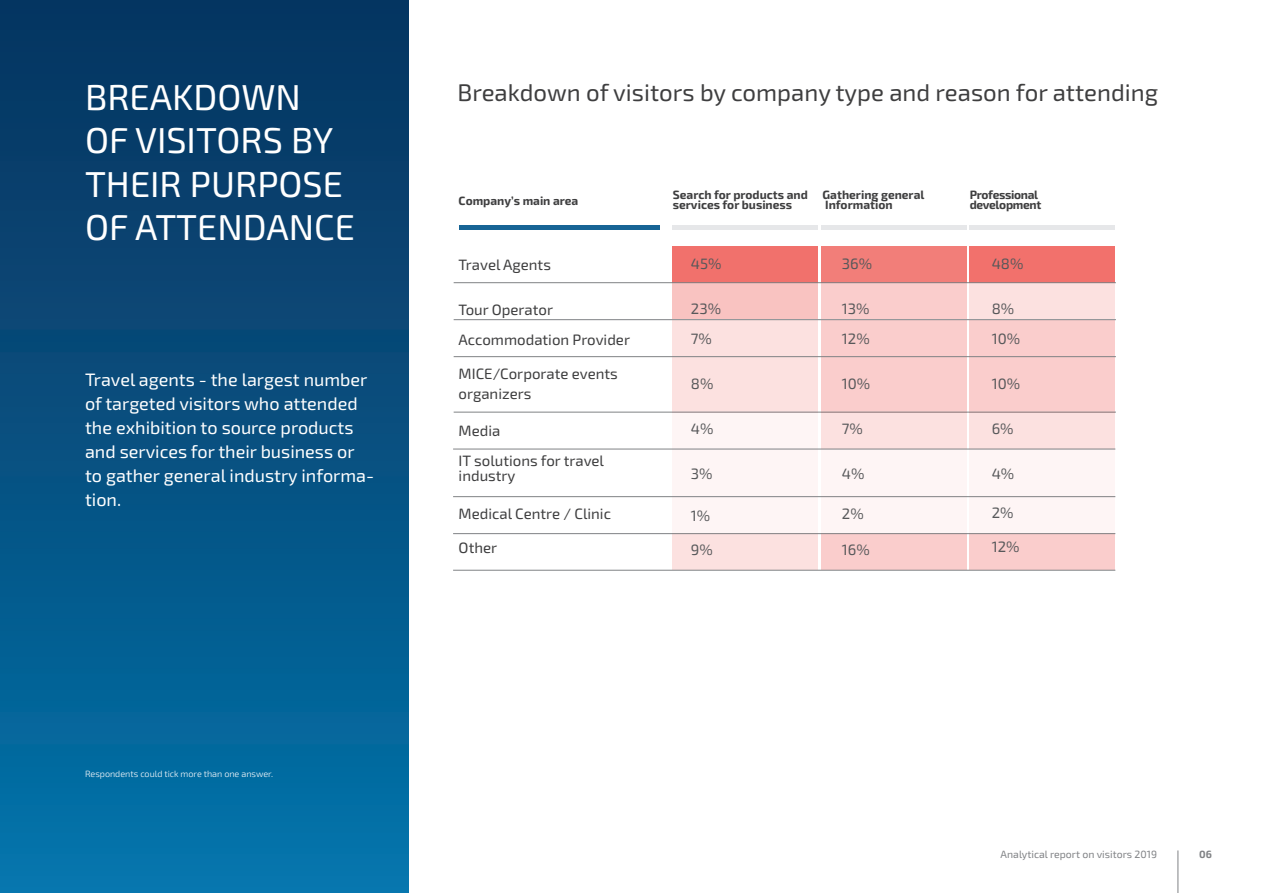
<style>
.page{position:relative;width:1263px;height:893px;background:#fff}
.page>*{position:absolute;margin:0;border:0;box-sizing:border-box;transform-origin:0 0}
.t1{font:36px/43.2px "Exo 2.0";color:#fff}
.t2{font:24px "Exo 2.0";color:#3e3e3f}
.t3{font:18px/24px "Exo 2.0";color:#fff}
.t4{font:15px/30px "Exo 2.0";color:#3e3e3f}
.t5{font:15px/30px "Exo 2.0";color:#57585a}
.t6{font:700 12px/10.5px "Exo 2.0";color:#3e3e3f}
.t7{font:700 12px/10.5px "Exo 2.0";letter-spacing:-.025em;color:#3e3e3f}
.t8{font:10.5px "Exo 2.0";color:#808285}
.t9{font:700 10.5px "Exo 2.0";color:#808285}
.t10{font:300 9px "Exo 2.0";color:#fff}
</style>
<div class="page">
<img style="left:0;top:0;width:408px;height:893px">
<div style="left:673px;top:320px;width:145px;height:37px;background:#fce1e0"></div>
<div style="left:821px;top:320px;width:145px;height:37px;background:#facdcc"></div>
<div style="left:970px;top:320px;width:145px;height:37px;background:#facdcc"></div>
<div style="left:673px;top:412px;width:145px;height:37px;background:#fef5f5"></div>
<div style="left:673px;top:449px;width:145px;height:47px;background:#fef5f5"></div>
<div style="left:673px;top:497px;width:145px;height:37px;background:#fef5f5"></div>
<div style="left:673px;top:533px;width:145px;height:37px;background:#fce1e0"></div>
<div style="left:821px;top:412px;width:145px;height:37px;background:#fce1e0"></div>
<div style="left:821px;top:449px;width:145px;height:48px;background:#fef5f5"></div>
<div style="left:821px;top:496px;width:145px;height:38px;background:#fef5f5"></div>
<div style="left:821px;top:533px;width:145px;height:37px;background:#facdcc"></div>
<div style="left:970px;top:412px;width:145px;height:37px;background:#fce1e0"></div>
<div style="left:970px;top:449px;width:145px;height:48px;background:#fef5f5"></div>
<div style="left:970px;top:496px;width:145px;height:38px;background:#fef5f5"></div>
<div style="left:970px;top:533px;width:145px;height:37px;background:#facdcc"></div>
<div style="left:673px;top:357px;width:145px;height:55px;background:#fce1e0"></div>
<div style="left:821px;top:357px;width:145px;height:55px;background:#facdcc"></div>
<div style="left:970px;top:357px;width:145px;height:55px;background:#facdcc"></div>
<div style="left:673px;top:282px;width:145px;height:37px;background:#f9c3c1"></div>
<div style="left:821px;top:282px;width:145px;height:37px;background:#facdcc"></div>
<div style="left:970px;top:282px;width:145px;height:37px;background:#fce1e0"></div>
<div style="left:673px;top:246px;width:145px;height:37px;background:#f1716c"></div>
<div style="left:821px;top:246px;width:145px;height:37px;background:#f27e79"></div>
<div style="left:970px;top:246px;width:145px;height:37px;background:#f2716c"></div>
<hr style="left:821px;top:226px;width:145px;height:4px;background:#e6e7e9">
<hr style="left:970px;top:226px;width:145px;height:4px;background:#e6e7e9">
<hr style="left:459px;top:226px;width:200px;height:4px;background:#176495">
<hr style="left:673px;top:226px;width:145px;height:4px;background:#e6e7e9">
<hr style="left:454px;top:282px;width:662px;height:1px;background:#808285">
<hr style="left:453px;top:449px;width:662px;height:1px;background:#808285">
<hr style="left:454px;top:319px;width:662px;height:1px;background:#808285">
<hr style="left:453px;top:496px;width:662px;height:1px;background:#808285">
<hr style="left:454px;top:356px;width:662px;height:1px;background:#808285">
<hr style="left:453px;top:533px;width:662px;height:1px;background:#808285">
<hr style="left:453px;top:570px;width:662px;height:1px;background:#808285">
<hr style="left:454px;top:412px;width:662px;height:1px;background:#808285">
<hr style="left:1177px;top:850px;width:1px;height:43px;background:#808285">
<h1 class="t1" style="left:85px;top:77px;width:271px">BREAKDOWN<br>OF VISITORS BY<br>THEIR PURPOSE<br>OF ATTENDANCE</h1>
<p class="t3" style="left:85px;top:368px;width:291px">Travel agents - the largest number of targeted visitors who attended the exhibition to source products and services for their business or to gather general industry informa&shy;tion.</p>
<h2 class="t2" style="left:458px;top:78px;width:702px">Breakdown of visitors by company type and reason for attending</h2>
<p class="t6" style="left:459px;top:196px;width:121px">Company’s main area</p>
<p class="t6" style="left:673px;top:189px;width:137px">Search for products and services for business</p>
<p class="t6" style="left:822px;top:189px;width:103px">Gathering general<br>Information</p>
<p class="t7" style="left:970px;top:189px;width:73px">Professional development</p>
<p class="t4" style="left:459px;top:250px;width:94px">Travel Agents</p>
<p class="t4" style="left:459px;top:295px;width:173px">Tour Operator<br>Accommodation Provider</p>
<p class="t4" style="left:459px;top:365px;width:161px;line-height:19.5px">MICE/Corporate events organizers</p>
<p class="t4" style="left:459px;top:416px;width:147px">Media<br>IT solutions for travel</p>
<p class="t4" style="left:459px;top:461px;width:58px">industry</p>
<p class="t4" style="left:459px;top:499px;width:154px">Medical Centre / Clinic</p>
<p class="t4" style="left:459px;top:533px;width:40px">Other</p>
<p class="t5" style="left:691px;top:249px;width:32px">45%</p>
<p class="t5" style="left:691px;top:294px;width:32px">23%<br>7%</p>
<p class="t5" style="left:691px;top:369px;width:24px">8%</p>
<p class="t5" style="left:691px;top:414px;width:24px">4%</p>
<p class="t5" style="left:691px;top:459px;width:23px">3%</p>
<p class="t5" style="left:691px;top:501px;width:21px">1%</p>
<p class="t5" style="left:691px;top:535px;width:23px">9%</p>
<p class="t5" style="left:842px;top:249px;width:32px">36%</p>
<p class="t5" style="left:842px;top:294px;width:29px">13%<br>12%</p>
<p class="t5" style="left:842px;top:369px;width:30px">10%</p>
<p class="t5" style="left:842px;top:414px;width:23px">7%</p>
<p class="t5" style="left:842px;top:459px;width:24px">4%</p>
<p class="t5" style="left:842px;top:499px;width:23px">2%</p>
<p class="t5" style="left:842px;top:535px;width:29px">16%</p>
<p class="t5" style="left:992px;top:249px;width:33px">48%</p>
<p class="t5" style="left:992px;top:294px;width:30px">8%<br>10%</p>
<p class="t5" style="left:992px;top:369px;width:30px">10%</p>
<p class="t5" style="left:992px;top:414px;width:23px">6%</p>
<p class="t5" style="left:992px;top:459px;width:24px">4%</p>
<p class="t5" style="left:992px;top:498px;width:23px">2%</p>
<p class="t5" style="left:992px;top:532px;width:29px">12%</p>
<p class="t10" style="left:85px;top:768px;width:190px">Respondents could tick more than one answer.</p>
<p class="t8" style="left:1001px;top:848px;width:158px">Analytical report on visitors 2019</p>
<p class="t9" style="left:1199px;top:848px;width:14px">06</p>
</div>
